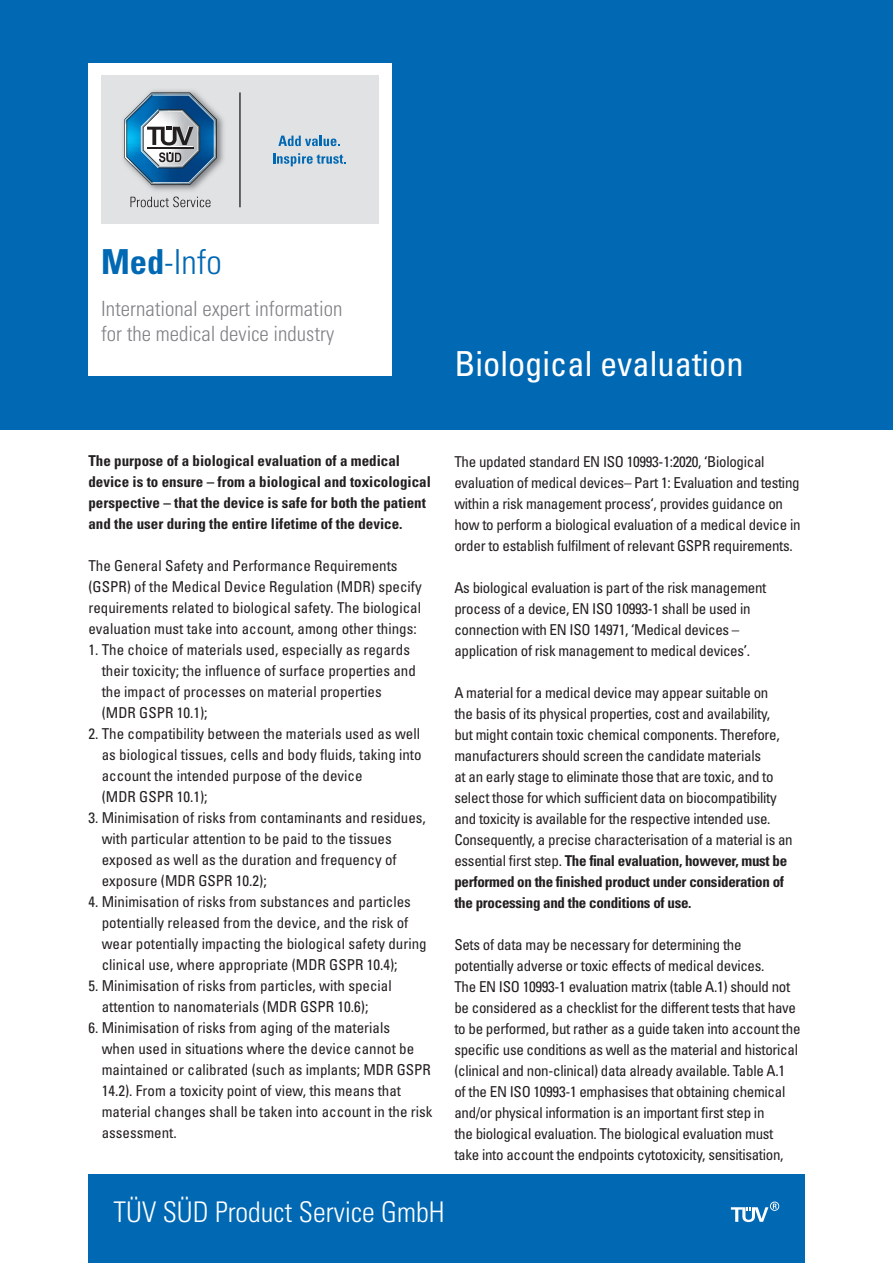
<style>
.page{position:relative;width:893px;height:1263px;background:#fff}
.page>*{position:absolute;margin:0;border:0;box-sizing:border-box;transform-origin:0 0}
.t1{font:condensed 34.5px "Univers";color:#fff}
.t2{font:300 condensed 34.5px "Univers";color:#0168b3}
.t3{font:300 condensed 28.5px "Univers";color:#fff}
.t4{font:300 condensed 21px/25.5px "Univers";color:#808285}
.t5{font:condensed 15px/21px "Univers";letter-spacing:-.02em;color:#231f20}
.t6{font:condensed 15px/21px "Univers";color:#231f20}
.t7{font:700 condensed 15px/21px "Univers";color:#231f20}
.s1{font-weight:700}
</style>
<div class="page">
<div style="left:0;top:0;width:893px;height:429px;background:#0168b3"></div>
<div style="left:88px;top:1174px;width:717px;height:89px;background:#0168b3"></div>
<div style="left:88px;top:63px;width:304px;height:313px;background:#fff"></div>
<div style="left:101px;top:76px;width:278px;height:148px;background:#e1e2e4"></div>
<hr style="left:239px;top:92px;width:2px;height:115px;background:#231f20">
<svg style="left:124px;top:92px;width:93px;height:93px"></svg>
<svg style="left:278px;top:136px;width:62px;height:10px"></svg>
<svg style="left:273px;top:153px;width:73px;height:13px"></svg>
<svg style="left:130px;top:197px;width:80px;height:10px"></svg>
<svg style="left:731px;top:1201px;width:48px;height:21px"></svg>
<h1 class="t2" style="left:101px;top:242px;width:122px"><span class="s1">Med</span>-Info</h1>
<h3 class="t4" style="left:101px;top:295px;width:243px">International expert information for the medical device industry</h3>
<h1 class="t1" style="left:454px;top:342px;width:291px">Biological evaluation</h1>
<p class="t7" style="left:88px;top:450px;width:344px">The purpose of a biological evaluation of a medical device is to ensure – from a biological and toxicological perspective – that the device is safe for both the patient and the user during the entire lifetime of the device.</p>
<p class="t6" style="left:88px;top:555px;width:335px">The General Safety and Performance Requirements (GSPR) of the Medical Device Regulation (MDR) specify requirements related to biological safety. The biological evaluation must take into account, among other things:</p>
<p class="t6" style="left:102px;top:639px;width:316px;text-indent:-13px">1. The choice of materials used, especially as regards their toxicity; the influence of surface properties and the impact of processes on material properties (MDR GSPR 10.1);</p>
<p class="t6" style="left:102px;top:723px;width:321px;text-indent:-13px">2. The compatibility between the materials used as well as biological tissues, cells and body fluids, taking into account the intended purpose of the device<br>(MDR GSPR 10.1);</p>
<p class="t6" style="left:102px;top:807px;width:326px;text-indent:-13px">3. Minimisation of risks from contaminants and residues, with particular attention to be paid to the tissues exposed as well as the duration and frequency of exposure (MDR GSPR 10.2);</p>
<p class="t6" style="left:102px;top:891px;width:326px;text-indent:-13px">4. Minimisation of risks from substances and particles potentially released from the device, and the risk of wear potentially impacting the biological safety during clinical use, where appropriate (MDR GSPR 10.4);</p>
<p class="t6" style="left:102px;top:975px;width:291px;text-indent:-13px">5. Minimisation of risks from particles, with special attention to nanomaterials (MDR GSPR 10.6);</p>
<p class="t6" style="left:102px;top:1017px;width:332px;text-indent:-13px">6. Minimisation of risks from aging of the materials<br>when used in situations where the device cannot be maintained or calibrated (such as implants; MDR GSPR 14.2). From a toxicity point of view, this means that material changes shall be taken into account in the risk assessment.</p>
<p class="t5" style="left:454px;top:451px;width:348px">The updated standard EN ISO 10993-1:2020, ‘Biological evaluation of medical devices– Part 1: Evaluation and testing within a risk management process‘, provides guidance on how to perform a biological evaluation of a medical device in order to establish fulfilment of relevant GSPR requirements.</p>
<p class="t5" style="left:454px;top:577px;width:314px">As biological evaluation is part of the risk management process of a device, EN ISO 10993-1 shall be used in connection with EN ISO 14971, ‘Medical devices – application of risk management to medical devices’.</p>
<p class="t5" style="left:454px;top:682px;width:340px">A material for a medical device may appear suitable on<br>the basis of its physical properties, cost and availability,<br>but might contain toxic chemical components. Therefore, manufacturers should screen the candidate materials<br>at an early stage to eliminate those that are toxic, and to select those for which sufficient data on biocompatibility and toxicity is available for the respective intended use.<br>Consequently, a precise characterisation of a material is an essential first step. <span class="s1">The final evaluation, however, must be performed on the finished product under consideration of the processing and the conditions of use.</span></p>
<p class="t5" style="left:454px;top:934px;width:348px">Sets of data may be necessary for determining the potentially adverse or toxic effects of medical devices.<br>The EN ISO 10993-1 evaluation matrix (table A.1) should not be considered as a checklist for the different tests that have to be performed, but rather as a guide taken into account the specific use conditions as well as the material and historical (clinical and non-clinical) data already available. Table A.1<br>of the EN ISO 10993-1 emphasises that obtaining chemical and/or physical information is an important first step in<br>the biological evaluation. The biological evaluation must take into account the endpoints cytotoxicity, sensitisation,</p>
<h2 class="t3" style="left:114px;top:1195px;width:332px">TÜV SÜD Product Service GmbH</h2>
</div>
